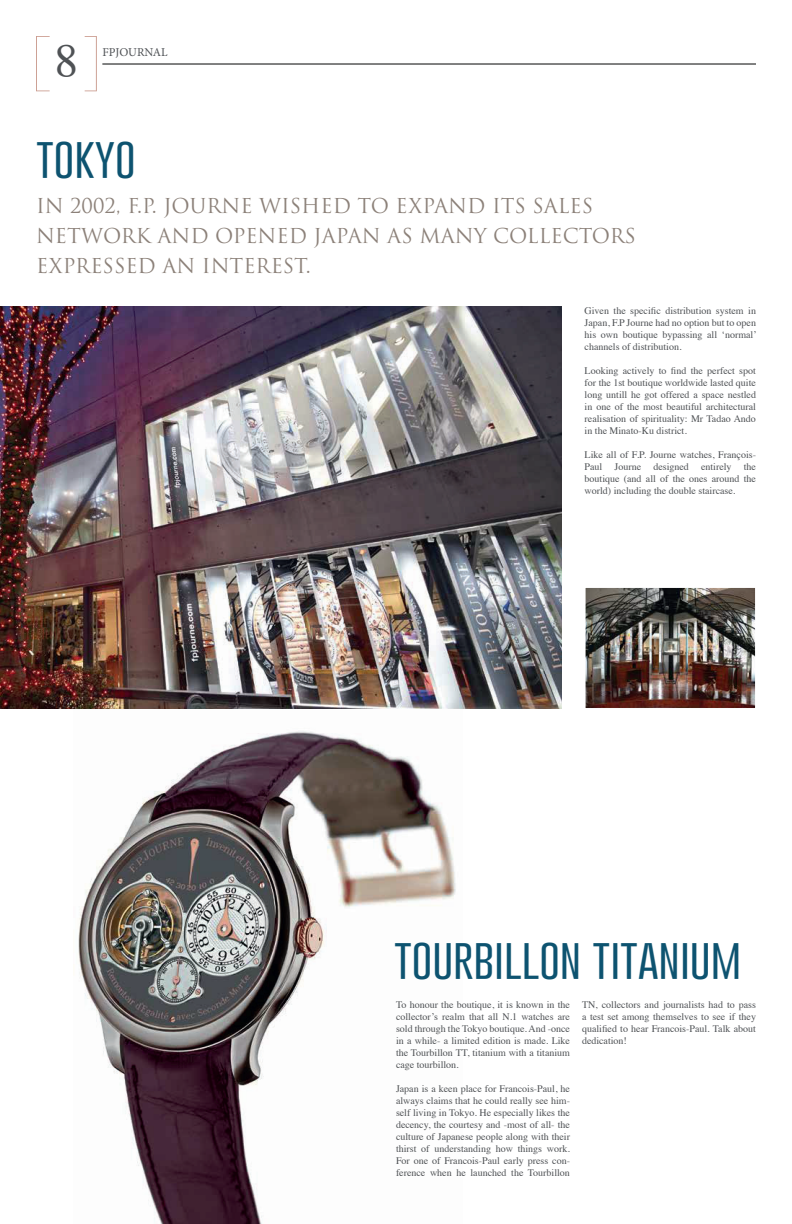
<style>
.page{position:relative;width:792px;height:1224px;background:#fff}
.page>*{position:absolute;margin:0;border:0;box-sizing:border-box;transform-origin:0 0}
.t1{font:47px "Times";color:#4f5255}
.t2{font:300 45px "Gobold";color:#0d5370}
.t3{font:20px/30px "Trajan Pro";color:#8c8179}
.t4{font:12px "Minion Pro";color:#4f5255}
.t5{font:10px/12px "Times";color:#4f5255;text-align:justify}
</style>
<div class="page">
<img style="left:78px;top:731px;width:378px;height:493px">
<img style="left:587px;top:589px;width:167px;height:118px">
<div style="left:585px;top:587px;width:171px;height:122px;border:1px solid #fff"></div>
<img style="left:0;top:307px;width:562px;height:402px">
<hr style="left:102px;top:64px;width:654px;height:1px;background:#030505">
<svg style="left:85px;top:36px;width:12px;height:55px"></svg>
<svg style="left:36px;top:36px;width:14px;height:55px"></svg>
<h1 class="t1" style="left:55px;top:17px;width:25px">8</h1>
<p class="t4" style="left:102px;top:44px;width:67px">FPJOURNAL</p>
<h2 class="t2" style="left:36px;top:130px;width:101px">TOKYO</h2>
<h3 class="t3" style="left:36px;top:191px;width:601px">IN 2002, F.P. JOURNE WISHED TO EXPAND ITS SALES<br>NETWORK AND OPENED JAPAN AS MANY COLLECTORS<br>EXPRESSED AN INTEREST.</h3>
<p class="t5" style="left:585px;top:304px;width:174px">Given the specific distribution system in Japan, F.P Journe had no option but to open his own boutique bypassing all ‘normal’ channels of distribution.</p>
<p class="t5" style="left:585px;top:364px;width:173px">Looking actively to find the perfect spot for the 1st boutique worldwide lasted quite long untill he got offered a space nestled in one of the most beautiful architectural realisation of spirituality: Mr Tadao Ando in the minato-Ku district.</p>
<p class="t5" style="left:585px;top:448px;width:173px">Like all of F.P. Journe watches, François-Paul Journe designed entirely the boutique (and all of the ones around the world) including the double staircase.</p>
<h2 class="t2" style="left:394px;top:931px;width:349px">TOURBILLON TITANIUM</h2>
<p class="t5" style="left:396px;top:998px;width:176px">To honour the boutique, it is known in the collector’s realm that all N.1 watches are sold through the Tokyo boutique. And -once in a while- a limited edition is made. Like the Tourbillon TT, titanium with a titanium cage tourbillon.</p>
<p class="t5" style="left:396px;top:1082px;width:176px">Japan is a keen place for Francois-Paul, he always claims that he could really see him&shy;self living in Tokyo. He especially likes the decency, the courtesy and -most of all- the culture of Japanese people along with their thirst of understanding how things work.<br>For one of Francois-Paul early press con&shy;ference when he launched the Tourbillon</p>
<p class="t5" style="left:582px;top:998px;width:176px">TN, collectors and journalists had to pass a test set among themselves to see if they qualified to hear Francois-Paul. Talk about dedication!</p>
</div>
